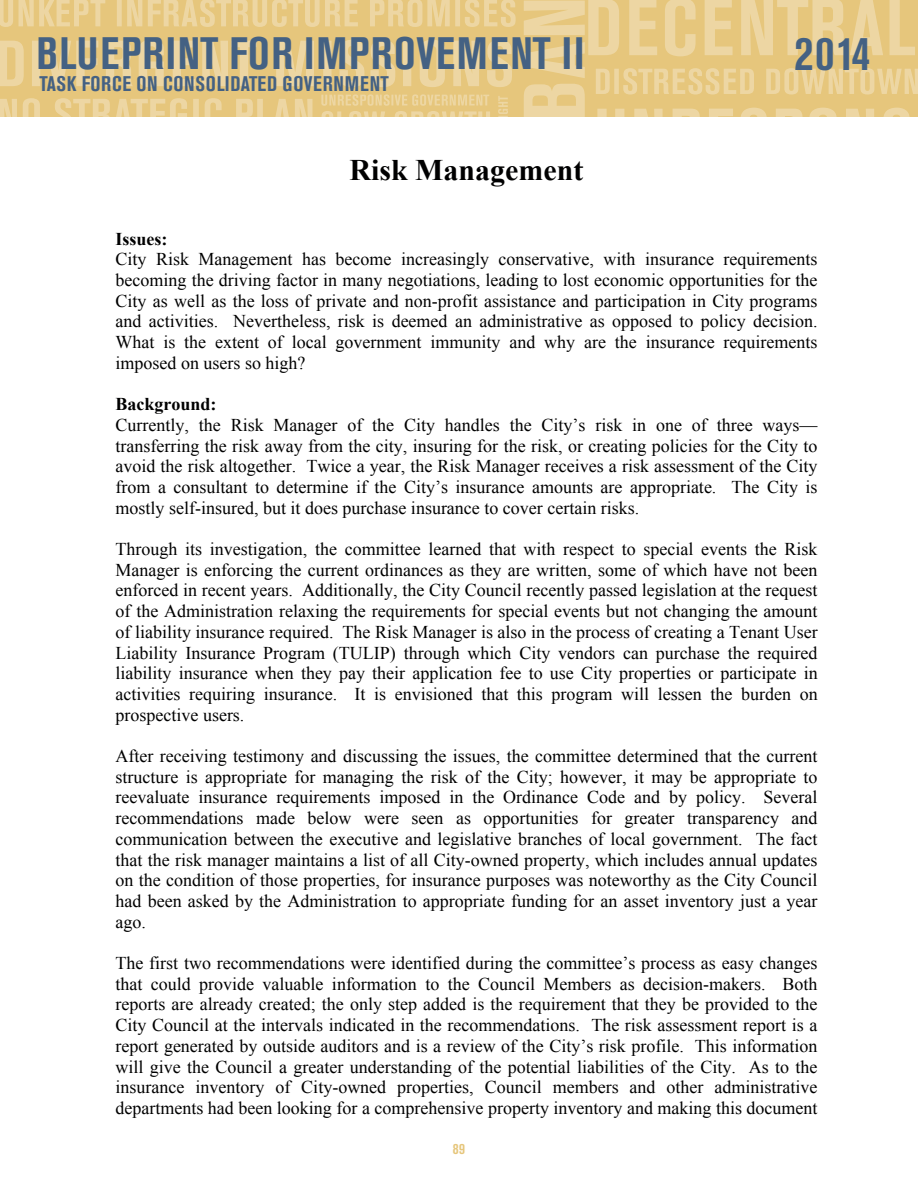
<style>
.page{position:relative;width:918px;height:1188px;background:#fff}
.page>*{position:absolute;margin:0;border:0;box-sizing:border-box;transform-origin:0 0}
.t1{font:700 condensed 47.7px "Akzidenz Grotesk BE";color:#446183}
.t2{font:700 condensed 45px "Akzidenz Grotesk BE";letter-spacing:.035em;color:#446183}
.t3{font:700 29.85px "Times New Roman";color:#000001}
.t4{font:700 condensed 21px "Akzidenz Grotesk BE";letter-spacing:.035em;color:#446183}
.t5{font:18px/20.7px "Times New Roman";color:#000001;text-align:justify}
.t6{font:700 18px "Times New Roman";color:#000001}
.t7{font:700 condensed 15px "Akzidenz Grotesk BE";color:#e6c67c}
</style>
<div class="page">
<svg style="left:0;top:40px;width:512px;height:47px;background:#e9ce8f"></svg>
<svg style="left:0;top:98px;width:313px;height:19px;background:#e9cd8e"></svg>
<svg style="left:0;top:0;width:516px;height:27px;background:#e9ce8f"></svg>
<svg style="left:498px;top:96px;width:10px;height:21px"></svg>
<svg style="left:522px;top:0;width:396px;height:117px;background:#e9cd8d"></svg>
<svg style="left:321px;top:94px;width:169px;height:23px;background:#e8cc8a"></svg>
<h2 class="t2" style="left:37px;top:28px;width:549px">BLUEPRINT FOR IMPROVEMENT II</h2>
<h1 class="t1" style="left:795px;top:26px;width:77px">2014</h1>
<p class="t4" style="left:39px;top:72px;width:351px">TASK FORCE ON CONSOLIDATED GOVERNMENT</p>
<h3 class="t3" style="left:349px;top:149px;width:236px">Risk Management</h3>
<p class="t6" style="left:116px;top:226px;width:54px">Issues:</p>
<p class="t5" style="left:116px;top:248px;width:704px">City Risk Management has become increasingly conservative, with insurance requirements becoming the driving factor in many negotiations, leading to lost economic opportunities for the City as well as the loss of private and non-profit assistance and participation in City programs and activities. Nevertheless, risk is deemed an administrative as opposed to policy decision.<br>What is the extent of local government immunity and why are the insurance requirements imposed on users so high?</p>
<p class="t6" style="left:116px;top:392px;width:103px">Background:</p>
<p class="t5" style="left:116px;top:414px;width:704px">Currently, the Risk Manager of the City handles the City’s risk in one of three ways— transferring the risk away from the city, insuring for the risk, or creating policies for the City to avoid the risk altogether. Twice a year, the Risk Manager receives a risk assessment of the City from a consultant to determine if the City’s insurance amounts are appropriate. The City is mostly self-insured, but it does purchase insurance to cover certain risks.</p>
<p class="t5" style="left:116px;top:538px;width:704px">Through its investigation, the committee learned that with respect to special events the Risk Manager is enforcing the current ordinances as they are written, some of which have not been enforced in recent years. Additionally, the City Council recently passed legislation at the request of the Administration relaxing the requirements for special events but not changing the amount of liability insurance required. The Risk Manager is also in the process of creating a Tenant User Liability Insurance Program (TULIP) through which City vendors can purchase the required liability insurance when they pay their application fee to use City properties or participate in activities requiring insurance. It is envisioned that this program will lessen the burden on prospective users.</p>
<p class="t5" style="left:115px;top:745px;width:704px">After receiving testimony and discussing the issues, the committee determined that the current structure is appropriate for managing the risk of the City; however, it may be appropriate to reevaluate insurance requirements imposed in the Ordinance Code and by policy. Several recommendations made below were seen as opportunities for greater transparency and communication between the executive and legislative branches of local government. The fact that the risk manager maintains a list of all City-owned property, which includes annual updates on the condition of those properties, for insurance purposes was noteworthy as the City Council had been asked by the Administration to appropriate funding for an asset inventory just a year ago.</p>
<p class="t5" style="left:115px;top:952px;width:704px">The first two recommendations were identified during the committee’s process as easy changes that could provide valuable information to the Council Members as decision-makers. Both reports are already created; the only step added is the requirement that they be provided to the City Council at the intervals indicated in the recommendations. The risk assessment report is a report generated by outside auditors and is a review of the City’s risk profile. This information will give the Council a greater understanding of the potential liabilities of the City. As to the insurance inventory of City-owned properties, Council members and other administrative departments had been looking for a comprehensive property inventory and making this document</p>
<p class="t7" style="left:453px;top:1140px;width:14px">89</p>
</div>
